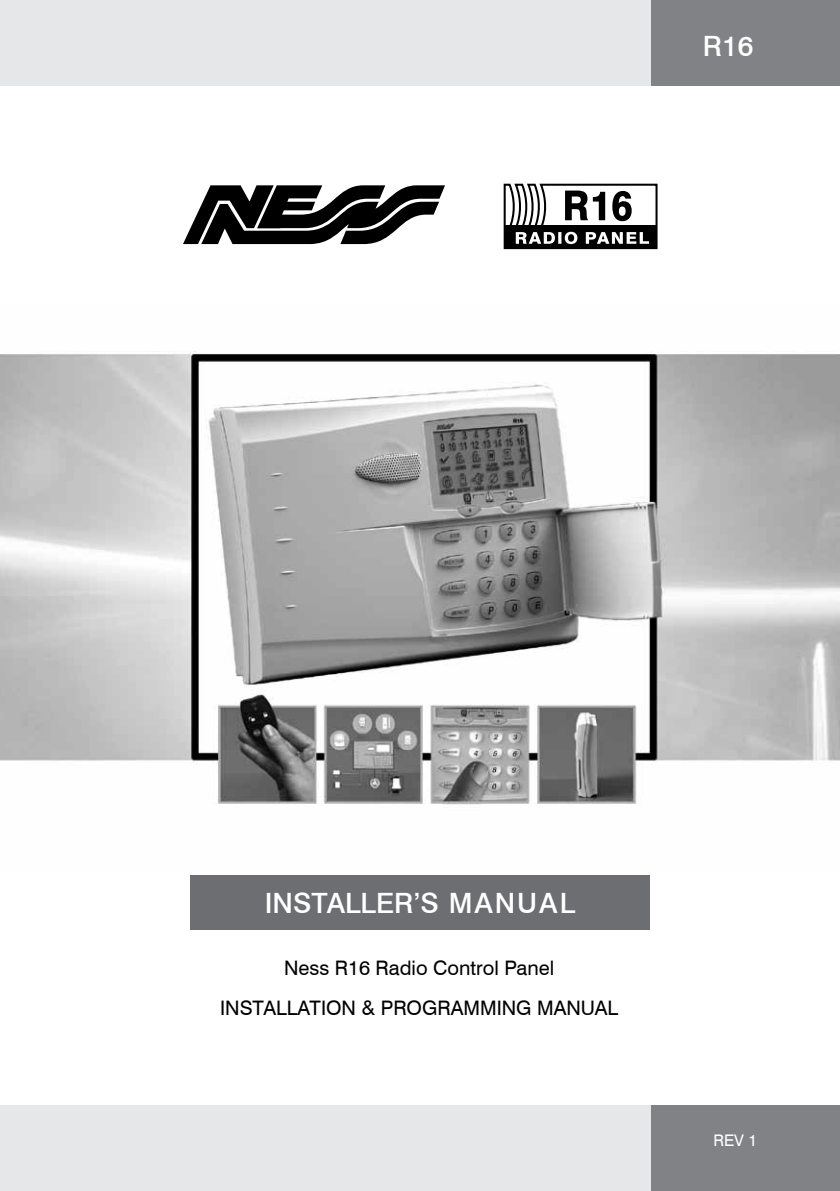
<style>
.page{position:relative;width:840px;height:1191px;background:#fff}
.page>*{position:absolute;margin:0;border:0;box-sizing:border-box;transform-origin:0 0}
.t1{font:500 28px "Swiss 721 BT";color:#fff}
.t2{font:20px/40px "Swiss 721 BT";color:#000;text-align:center}
.t3{font:16px "Swiss 721 BT";color:#fff}
</style>
<div class="page">
<div style="left:0;top:1106px;width:674px;height:85px;background:#e6e7e8"></div>
<div style="left:651px;top:1106px;width:188px;height:85px;background:#808285"></div>
<div style="left:0;top:0;width:674px;height:85px;background:#e6e7e8"></div>
<div style="left:651px;top:0;width:188px;height:85px;background:#808285"></div>
<svg style="left:183px;top:185px;width:262px;height:59px"></svg>
<svg style="left:503px;top:183px;width:155px;height:67px"></svg>
<div style="left:190px;top:875px;width:459px;height:54px;background:#6d6e71"></div>
<img style="left:0;top:351px;width:839px;height:454px">
<h1 class="t1" style="left:702px;top:29px;width:52px">R16</h1>
<h1 class="t1" style="left:264px;top:886px;width:294px">INSTALLER’S MAN UAL</h1>
<p class="t2" style="left:220px;top:947px;width:399px">NESS R16 RADIO CONTROL PANEL<br>INSTALLATI ON &amp; PROGRAMMIN G MANUAL</p>
<p class="t3" style="left:713px;top:1131px;width:45px">REV 1</p>
</div>
